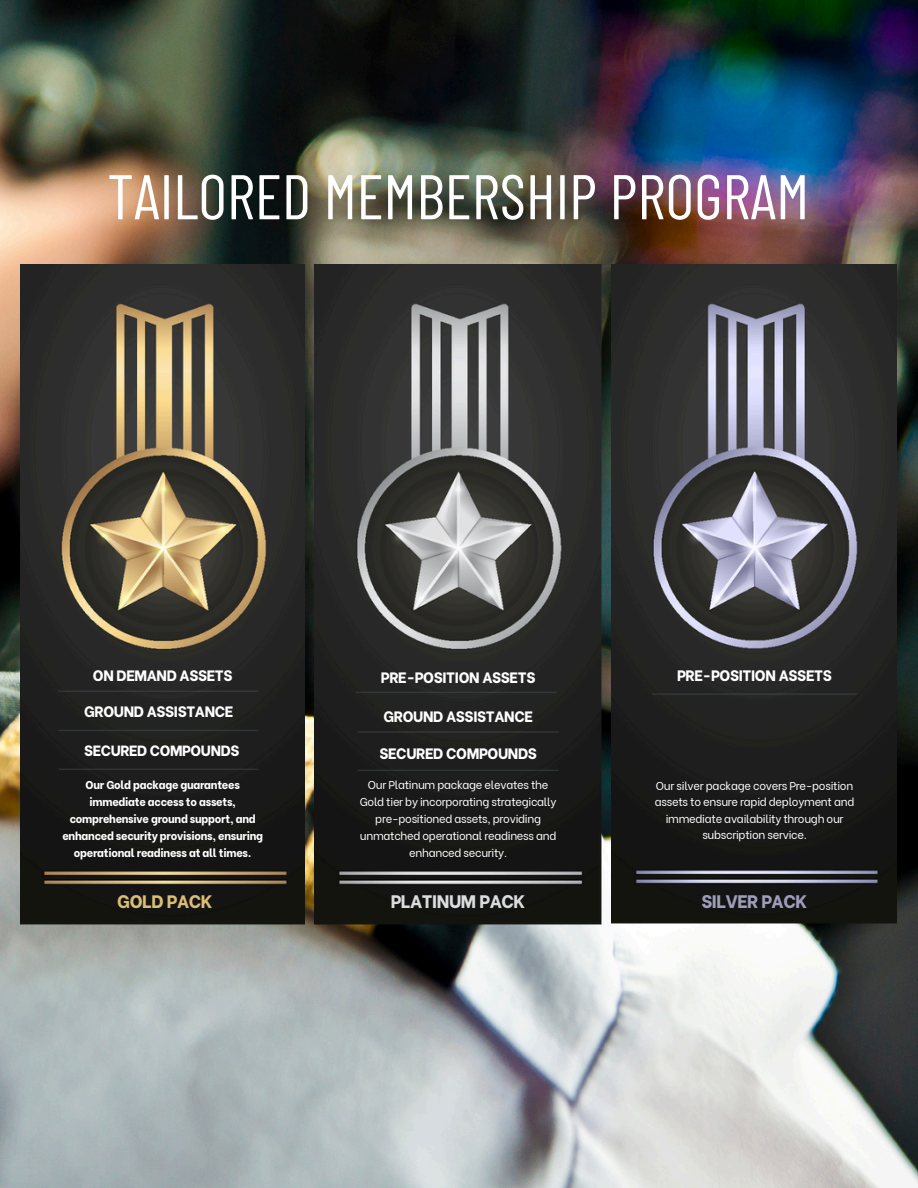
<style>
.page{position:relative;width:918px;height:1188px;background:#fff}
.page>*{position:absolute;margin:0;border:0;box-sizing:border-box;transform-origin:0 0}
.t1{font:63px "Barlow Condensed";color:#fff}
.t2{font:800 18.15px "Be Vietnam";letter-spacing:-.025em;color:#dbdcdd}
.t3{font:800 18.15px "Be Vietnam";letter-spacing:-.025em;color:#9e9dbb}
.t4{font:800 18px "Be Vietnam";letter-spacing:-.025em;color:#dbbd74}
.t5{font:800 15px "Be Vietnam";letter-spacing:-.025em;color:#fff}
.t6{font:800 14.85px "Be Vietnam";letter-spacing:-.025em;color:#fff}
.t7{font:11.25px/16.8px "Be Vietnam";letter-spacing:-.025em;color:#fff;text-align:center}
.t8{font:800 11.25px/16.8px "Be Vietnam";letter-spacing:-.025em;color:#fff;text-align:center}
</style>
<div class="page">
<img style="left:0;top:0;width:918px;height:1188px">
<img style="left:612px;top:264px;width:285px;height:659px">
<hr style="left:652px;top:693px;width:205px;height:2px;background:#4c5a5d">
<img style="left:315px;top:264px;width:286px;height:660px">
<hr style="left:356px;top:692px;width:201px;height:1px;background:#4c5a5d">
<hr style="left:358px;top:731px;width:201px;height:2px;background:#4c5a5d">
<hr style="left:358px;top:770px;width:201px;height:1px;background:#4c5a5d">
<img style="left:21px;top:264px;width:283px;height:660px">
<hr style="left:58px;top:691px;width:200px;height:1px;background:#4c5a5d">
<hr style="left:58px;top:730px;width:200px;height:1px;background:#4c5a5d">
<hr style="left:59px;top:769px;width:199px;height:1px;background:#4c5a5d">
<p class="t1" style="left:107px;top:156px;width:703px">TAILORED MEMBERSHIP PROGRAM</p>
<p class="t5" style="left:93px;top:663px;width:141px">ON DEMAND ASSETS</p>
<p class="t5" style="left:84px;top:699px;width:151px">GROUND ASSISTANCE</p>
<p class="t6" style="left:84px;top:738px;width:157px">SECURED COMPOUNDS</p>
<p class="t8" style="left:62px;top:776px;width:202px">Our Gold package guarantees immediate access to assets, comprehensive ground support, and enhanced security provisions, ensuring operational readiness at all times.</p>
<p class="t4" style="left:117px;top:886px;width:97px">GOLD PACK</p>
<p class="t5" style="left:381px;top:665px;width:156px">PRE-POSITION ASSETS</p>
<p class="t5" style="left:383px;top:704px;width:151px">GROUND ASSISTANCE</p>
<p class="t5" style="left:379px;top:742px;width:159px">SECURED COMPOUNDS</p>
<p class="t7" style="left:360px;top:776px;width:198px">Our Platinum package elevates the Gold tier by incorporating strategically pre-positioned assets, providing unmatched operational readiness and enhanced security.</p>
<p class="t2" style="left:391px;top:886px;width:136px">PLATINUM PACK</p>
<p class="t5" style="left:677px;top:663px;width:156px">PRE-POSITION ASSETS</p>
<p class="t7" style="left:655px;top:777px;width:201px;line-height:16.2px">Our silver package covers Pre-position assets to ensure rapid deployment and immediate availability through our subscription service.</p>
<h1 class="t3" style="left:701px;top:886px;width:108px">SILVER PACK</h1>
</div>
